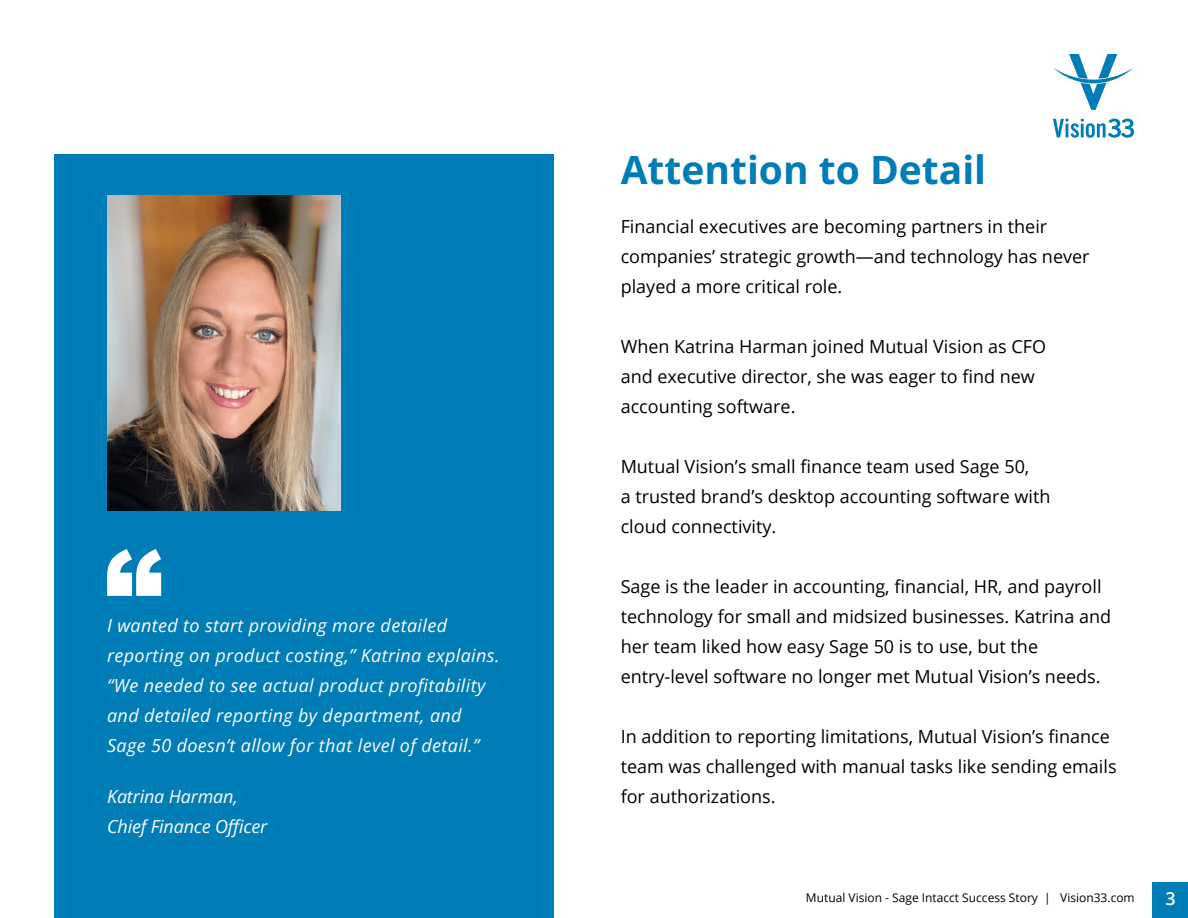
<style>
.page{position:relative;width:1188px;height:918px;background:#fff}
.page>*{position:absolute;margin:0;border:0;box-sizing:border-box;transform-origin:0 0}
.t1{font:900 117.6px "Arial";color:#fff}
.t2{font:700 39px "Open Sans";color:#007cb6}
.t3{font:18px/30px "Open Sans";color:#000}
.t4{font:italic 18px/30px "Open Sans";letter-spacing:.02em;color:#fff}
.t5{font:italic 18px/30px "Open Sans";letter-spacing:-.01em;color:#fff}
.t6{font:600 18px "Open Sans";color:#fff}
.t7{font:12px "Open Sans";color:#000}
</style>
<div class="page">
<div style="left:54px;top:155px;width:500px;height:763px;background:#007cb6"></div>
<svg style="left:1053px;top:54px;width:80px;height:56px"></svg>
<svg style="left:1053px;top:119px;width:81px;height:19px"></svg>
<img style="left:107px;top:196px;width:234px;height:315px">
<div style="left:1152px;top:882px;width:36px;height:36px;background:#007cb6"></div>
<h1 class="t1" style="left:104px;top:507px;width:60px">“</h1>
<p class="t4" style="left:107px;top:610px;width:394px">I wanted to start providing more detailed reporting on product costing,” Katrina explains. “We needed to see actual product profitability and detailed reporting by department, and Sage 50 doesn’t allow for that level of detail.”</p>
<p class="t5" style="left:107px;top:781px;width:162px">Katrina Harman,<br>Chief Finance Officer</p>
<h2 class="t2" style="left:621px;top:143px;width:367px">Attention to Detail</h2>
<p class="t3" style="left:621px;top:211px;width:470px">Financial executives are becoming partners in their companies’ strategic growth—and technology has never played a more critical role.</p>
<p class="t3" style="left:621px;top:331px;width:427px">When Katrina Harman joined Mutual Vision as CFO and executive director, she was eager to find new accounting software.</p>
<p class="t3" style="left:621px;top:451px;width:431px">Mutual Vision’s small finance team used Sage 50,<br>a trusted brand’s desktop accounting software with cloud connectivity.</p>
<p class="t3" style="left:621px;top:571px;width:492px">Sage is the leader in accounting, financial, HR, and payroll technology for small and midsized businesses. Katrina and her team liked how easy Sage 50 is to use, but the entry-level software no longer met Mutual Vision’s needs.</p>
<p class="t3" style="left:621px;top:721px;width:497px">In addition to reporting limitations, Mutual Vision’s finance team was challenged with manual tasks like sending emails for authorizations.</p>
<p class="t7" style="left:806px;top:890px;width:330px">Mutual Vision - Sage Intacct Success Story | Vision33.com</p>
<p class="t6" style="left:1165px;top:886px;width:12px">3</p>
</div>
